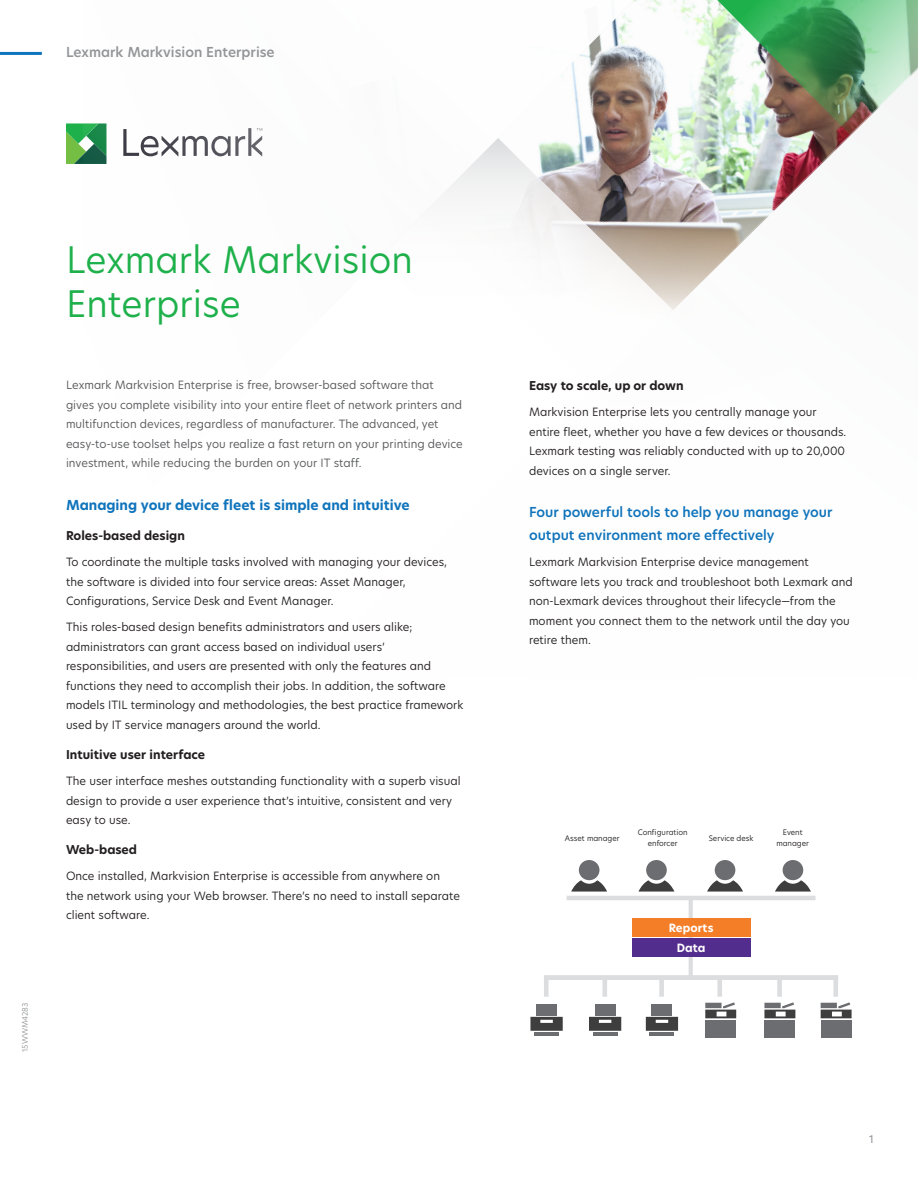
<style>
.page{position:relative;width:918px;height:1188px;background:#fff}
.page>*{position:absolute;margin:0;border:0;box-sizing:border-box;transform-origin:0 0}
.Header_Style_-_Level{font:36px/43.2px "TP Hero";color:#1eb14b}
.Header_Style_-_Level-2{font:600 13.5px/22.5px "TP Hero";color:#1074bc}
.Header_Style_-_Level-3{font:700 13.5px "TP Hero";color:#1074bc}
.t1{font:600 13.5px "TP Hero";color:#939598}
.Header_Style_-_Level-4{font:700 12px "TP Hero";color:#231f20}
.Body_Copy{font:11.25px/19.5px "TP Hero";color:#231f20}
.Callout_Paragraph_St{font:11.25px/19.5px "TP Hero";color:#57585a}
.Body_Copy_copy_KO{font:11.25px/19.5px "TP Hero";color:#231f20}
.Body_Copy_copy_KO_co{font:11.25px/19.5px "TP Hero";color:#231f20}
.table_Body{font:700 11.25px "TP Hero";color:#fff}
.Page_Number{font:10.5px "TP Hero";color:#7f7e85}
.table_Body-2{font:7.5px/10.5px "TP Hero";color:#231f20;text-align:center}
.t2{font:7.5px "TP Hero";color:#939598}
</style>
<div class="page">
<hr style="left:0;top:52px;width:42px;height:3px;background:#1074bc">
<svg style="left:66px;top:123px;width:15px;height:41px"></svg>
<svg style="left:710px;top:0;width:208px;height:49px;background:#67b87f"></svg>
<svg style="left:81px;top:0;width:629px;height:164px"></svg>
<img style="left:294px;top:49px;width:624px;height:261px">
<svg style="left:571px;top:860px;width:36px;height:32px"></svg>
<div style="left:579px;top:860px;width:20px;height:20px;background:#6c6d70;border-radius:50%"></div>
<svg style="left:638px;top:860px;width:37px;height:32px"></svg>
<div style="left:646px;top:860px;width:21px;height:20px;background:#6c6d70;border-radius:50%"></div>
<svg style="left:707px;top:860px;width:36px;height:32px"></svg>
<div style="left:715px;top:860px;width:20px;height:20px;background:#6c6d70;border-radius:50%"></div>
<svg style="left:775px;top:860px;width:36px;height:32px"></svg>
<div style="left:783px;top:860px;width:20px;height:20px;background:#6c6d70;border-radius:50%"></div>
<svg style="left:820px;top:1002px;width:32px;height:36px"></svg>
<svg style="left:530px;top:1004px;width:33px;height:32px"></svg>
<svg style="left:764px;top:1002px;width:32px;height:36px"></svg>
<svg style="left:705px;top:1002px;width:32px;height:36px"></svg>
<svg style="left:589px;top:1004px;width:33px;height:32px"></svg>
<svg style="left:645px;top:1004px;width:34px;height:32px"></svg>
<hr style="left:567px;top:896px;width:249px;height:4px;background:#dcdddf">
<hr style="left:689px;top:896px;width:4px;height:82px;background:#dcdddf">
<div style="left:544px;top:976px;width:5px;height:21px;background:#dcdddf"></div>
<hr style="left:603px;top:976px;width:4px;height:21px;background:#dcdddf">
<div style="left:659px;top:976px;width:5px;height:21px;background:#dcdddf"></div>
<div style="left:717px;top:976px;width:5px;height:21px;background:#dcdddf"></div>
<div style="left:777px;top:976px;width:5px;height:21px;background:#dcdddf"></div>
<div style="left:833px;top:976px;width:5px;height:21px;background:#dcdddf"></div>
<div style="left:544px;top:975px;width:294px;height:5px;background:#dcdddf"></div>
<div style="left:632px;top:918px;width:118px;height:19px;background:#f47d27"></div>
<div style="left:632px;top:938px;width:118px;height:19px;background:#532d8d"></div>
<p class="t1" style="left:66px;top:43px;width:210px">Lexmark Markvision Enterprise</p>
<p class="t2" style="left:20px;top:1052px;width:51px;rotate:-90deg">15WWM4283</p>
<p class="Header_Style_-_Level" style="left:66px;top:238px;width:349px">Lexmark Markvision<br>Enterprise</p>
<p class="Callout_Paragraph_St" style="left:66px;top:375px;width:398px">Lexmark Markvision Enterprise is free, browser-based software that gives you complete visibility into your entire fleet of network printers and multifunction devices, regardless of manufacturer. The advanced, yet easy-to-use toolset helps you realize a fast return on your printing device investment, while reducing the burden on your IT staff.</p>
<p class="Header_Style_-_Level-3" style="left:66px;top:496px;width:345px">Managing your device fleet is simple and intuitive</p>
<p class="Header_Style_-_Level-4" style="left:66px;top:527px;width:120px">Roles-based design</p>
<p class="Body_Copy" style="left:66px;top:552px;width:383px">To coordinate the multiple tasks involved with managing your devices, the software is divided into four service areas: Asset Manager,<br>Configurations, Service Desk and Event Manager.</p>
<p class="Body_Copy" style="left:66px;top:617px;width:399px">This roles-based design benefits administrators and users alike; administrators can grant access based on individual users’ responsibilities, and users are presented with only the features and functions they need to accomplish their jobs. In addition, the software models ITIL terminology and methodologies, the best practice framework used by IT service managers around the world.</p>
<p class="Header_Style_-_Level-4" style="left:66px;top:746px;width:141px">Intuitive user interface</p>
<p class="Body_Copy" style="left:66px;top:771px;width:396px">The user interface meshes outstanding functionality with a superb visual design to provide a user experience that’s intuitive, consistent and very easy to use.</p>
<p class="Header_Style_-_Level-4" style="left:66px;top:842px;width:73px">Web-based</p>
<p class="Body_Copy" style="left:66px;top:866px;width:396px">Once installed, Markvision Enterprise is accessible from anywhere on the network using your Web browser. There’s no need to install separate client software.</p>
<p class="Header_Style_-_Level-4" style="left:529px;top:377px;width:156px">Easy to scale, up or down</p>
<p class="Body_Copy_copy_KO_co" style="left:529px;top:402px;width:319px">Markvision Enterprise lets you centrally manage your entire fleet, whether you have a few devices or thousands.<br>Lexmark testing was reliably conducted with up to 20,000 devices on a single server.</p>
<p class="Header_Style_-_Level-2" style="left:529px;top:501px;width:305px">Four powerful tools to help you manage your output environment more effectively</p>
<p class="Body_Copy_copy_KO" style="left:529px;top:552px;width:325px">Lexmark Markvision Enterprise device management software lets you track and troubleshoot both Lexmark and non-Lexmark devices throughout their lifecycle—from the moment you connect them to the network until the day you retire them.</p>
<p class="table_Body-2" style="left:565px;top:832px;width:56px">Asset manager</p>
<p class="table_Body-2" style="left:638px;top:827px;width:51px">Configuration enforcer</p>
<p class="table_Body-2" style="left:709px;top:832px;width:46px">Service desk</p>
<p class="table_Body-2" style="left:776px;top:827px;width:34px">Event manager</p>
<p class="table_Body" style="left:669px;top:920px;width:46px">Reports</p>
<p class="table_Body" style="left:677px;top:940px;width:30px">Data</p>
<p class="Page_Number" style="left:869px;top:1132px;width:6px">1</p>
</div>
